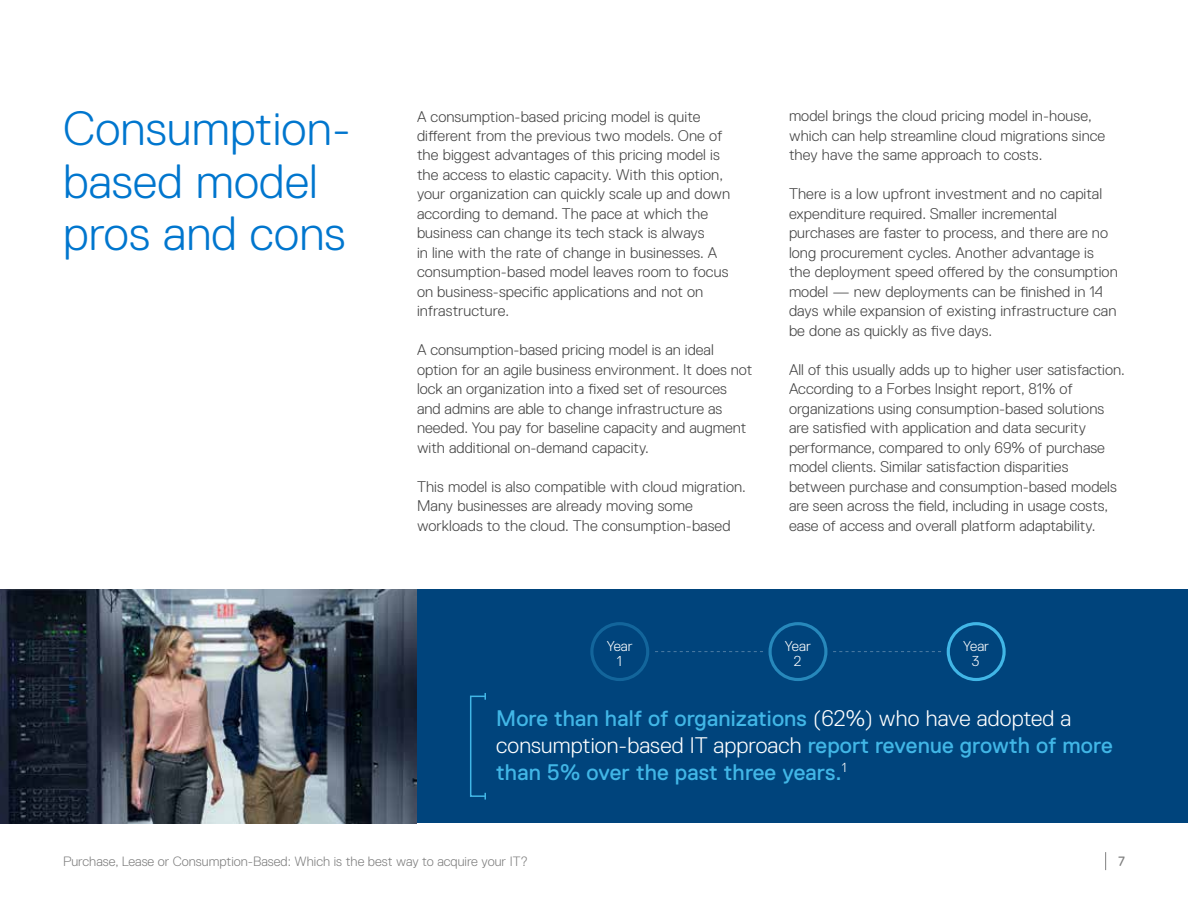
<style>
.page{position:relative;width:1188px;height:918px;background:#fff}
.page>*{position:absolute;margin:0;border:0;box-sizing:border-box;transform-origin:0 0}
.t1{font:300 48px/52.5px "Dell Replica";letter-spacing:.005em;color:#0076ce}
.t2{font:22.5px/27px "Dell Replica";letter-spacing:.005em;color:#41b6e6}
.t3{font:300 15.45px/19.5px "Dell Replica";letter-spacing:.005em;color:#444}
.t4{font:300 14.4px "Dell Replica";letter-spacing:.005em;color:#fff}
.t5{font:300 13.5px "Dell Replica";color:#808080}
.t6{font:13.5px "Dell Replica";color:#808080}
.s1{font-weight:300;color:#fff}
</style>
<div class="page">
<svg style="left:1105px;top:852px;width:1px;height:18px"></svg>
<img style="left:0;top:590px;width:417px;height:234px">
<div style="left:417px;top:590px;width:771px;height:234px;background:#00447c"></div>
<div style="left:590px;top:622px;width:59px;height:59px;border:3px solid #41b6e6;border-radius:50%"></div>
<div style="left:769px;top:622px;width:58px;height:59px;border:3px solid #41b6e6;border-radius:50%"></div>
<div style="left:947px;top:622px;width:59px;height:59px;border:3px solid #41b6e6;border-radius:50%"></div>
<div style="left:470px;top:696px;width:16px;height:101px;border:2px solid #41b6e6"></div>
<svg style="left:484px;top:693px;width:2px;height:7px"></svg>
<svg style="left:484px;top:793px;width:2px;height:7px"></svg>
<svg style="left:655px;top:651px;width:108px;height:1px"></svg>
<svg style="left:833px;top:651px;width:108px;height:1px"></svg>
<h1 class="t1" style="left:63px;top:103px;width:289px">Consumption&shy;based model pros and cons</h1>
<p class="t3" style="left:417px;top:106px;width:315px">A consumption-based pricing model is quite different from the previous two models. One of the biggest advantages of this pricing model is the access to elastic capacity. With this option, your organization can quickly scale up and down according to demand. The pace at which the business can change its tech stack is always<br>in line with the rate of change in businesses. A consumption-based model leaves room to focus on business-specific applications and not on infrastructure.</p>
<p class="t3" style="left:417px;top:340px;width:337px">A consumption-based pricing model is an ideal option for an agile business environment. It does not lock an organization into a fixed set of resources and admins are able to change infrastructure as needed. You pay for baseline capacity and augment with additional on-demand capacity.</p>
<p class="t3" style="left:417px;top:477px;width:330px">This model is also compatible with cloud migration.<br>Many businesses are already moving some workloads to the cloud. The consumption-based</p>
<p class="t3" style="left:789px;top:106px;width:318px">model brings the cloud pricing model in-house, which can help streamline cloud migrations since they have the same approach to costs.</p>
<p class="t3" style="left:789px;top:184px;width:330px">There is a low upfront investment and no capital expenditure required. Smaller incremental purchases are faster to process, and there are no long procurement cycles. Another advantage is the deployment speed offered by the consumption model — new deployments can be finished in 14 days while expansion of existing infrastructure can be done as quickly as five days.</p>
<p class="t3" style="left:789px;top:360px;width:337px">All of this usually adds up to higher user satisfaction.<br>According to a Forbes Insight report, 81% of organizations using consumption-based solutions are satisfied with application and data security performance, compared to only 69% of purchase model clients. Similar satisfaction disparities between purchase and consumption-based models are seen across the field, including in usage costs, ease of access and overall platform adaptability.</p>
<p class="t4" style="left:607px;top:638px;width:28px">Year</p>
<p class="t4" style="left:617px;top:653px;width:7px">1</p>
<p class="t4" style="left:785px;top:638px;width:28px">Year</p>
<p class="t4" style="left:794px;top:653px;width:9px">2</p>
<p class="t4" style="left:963px;top:638px;width:28px">Year</p>
<p class="t4" style="left:972px;top:653px;width:9px">3</p>
<h2 class="t2" style="left:496px;top:704px;width:618px">More than half of organizations <span class="s1">(62%) who have adopted a consumption-based IT approach</span> report revenue growth of more than 5% over the past three years.<sup>1</sup></h2>
<p class="t5" style="left:63px;top:853px;width:467px">Purchase, Lease or Consumption-Based: Which is the best way to acquire your IT?</p>
<p class="t6" style="left:1118px;top:853px;width:8px">7</p>
</div>
